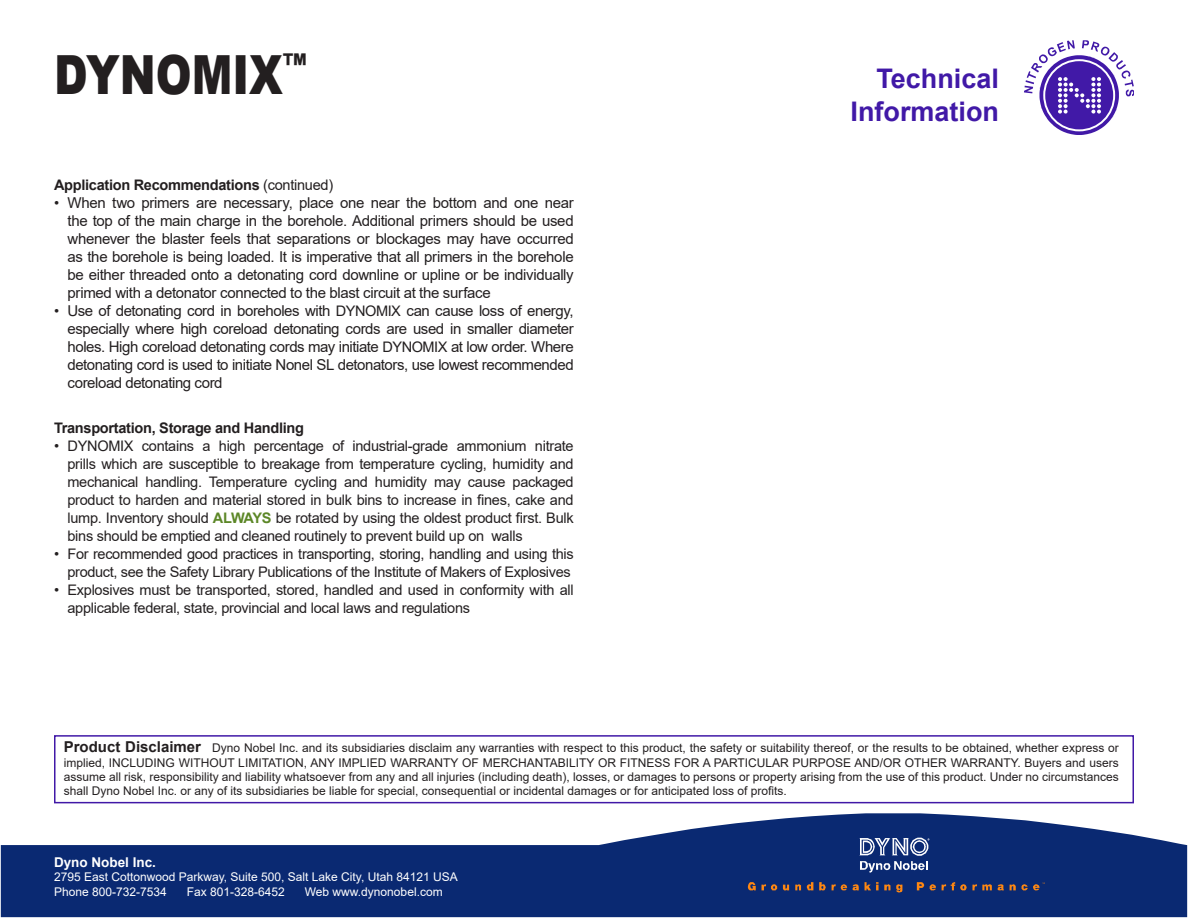
<style>
.page{position:relative;width:1188px;height:918px;background:#fff}
.page>*{position:absolute;margin:0;border:0;box-sizing:border-box;transform-origin:0 0}
.t1{font:900 54px "Arial";color:#231f20;scale:.8 1}
.t2{font:700 27px/32.4px "Arial";color:#4119a7;text-align:right}
.t3{font:15px/18px "Arial";letter-spacing:-.025em;color:#231f20;text-align:justify}
.t4{font:14.55px/18px "Arial";letter-spacing:-.02em;color:#231f20;text-align:justify}
.t5{font:700 14.55px "Arial";letter-spacing:-.02em;color:#231f20}
.t6{font:700 13.5px "Arial";color:#fff}
.t7{font:12px/14.4px "Arial";color:#231f20;text-align:justify}
.t8{font:12px/14.4px "Arial";color:#fff}
.s1{font-weight:400}
.s2{font-size:14.55px}
.s3{font-weight:700;color:#5c8727}
.s4{font-weight:700;font-size:15px}
</style>
<div class="page">
<svg style="left:1px;top:813px;width:1186px;height:104px;fill:#0a2972"></svg>
<svg style="left:748px;top:882px;width:8px;height:8px"></svg>
<svg style="left:762px;top:884px;width:15px;height:6px"></svg>
<svg style="left:783px;top:885px;width:6px;height:5px"></svg>
<svg style="left:795px;top:884px;width:6px;height:6px"></svg>
<svg style="left:807px;top:882px;width:6px;height:8px"></svg>
<svg style="left:819px;top:882px;width:7px;height:8px"></svg>
<svg style="left:832px;top:884px;width:15px;height:6px"></svg>
<svg style="left:853px;top:884px;width:6px;height:6px"></svg>
<svg style="left:865px;top:882px;width:25px;height:8px"></svg>
<svg style="left:896px;top:884px;width:6px;height:8px"></svg>
<svg style="left:917px;top:882px;width:7px;height:8px"></svg>
<svg style="left:930px;top:884px;width:6px;height:6px"></svg>
<svg style="left:942px;top:882px;width:50px;height:8px"></svg>
<svg style="left:998px;top:884px;width:6px;height:6px"></svg>
<svg style="left:1010px;top:884px;width:6px;height:6px"></svg>
<svg style="left:859px;top:838px;width:71px;height:35px"></svg>
<svg style="left:1022px;top:883px;width:23px;height:7px"></svg>
<div style="left:54px;top:735px;width:1080px;height:68px;border:2px solid #4119a7"></div>
<svg style="left:1024px;top:40px;width:110px;height:95px"></svg>
<div style="left:1043px;top:59px;width:72px;height:72px;border:2px solid #fff;border-radius:50%"></div>
<p class="t1" style="left:54px;top:35px;width:318px">DYNOMIX<sup>™</sup></p>
<p class="t5" style="left:54px;top:175px;width:281px">Application Recommendations <span class="s1">(continued)</span></p>
<p class="t3" style="left:68px;top:194px;width:508px;text-indent:-14px"><span class="s2">•</span> When two primers are necessary, place one near the bottom and one near the top of the main charge in the borehole. Additional primers should be used whenever the blaster feels that separations or blockages may have occurred as the borehole is being loaded. It is imperative that all primers in the borehole be either threaded onto a detonating cord downline or upline or be individually primed with a detonator connected to the blast circuit at the surface</p>
<p class="t3" style="left:68px;top:302px;width:508px;text-indent:-14px"><span class="s2">•</span> Use of detonating cord in boreholes with <span class="s2">DYNOMIX</span> can cause loss of energy, especially where high coreload detonating cords are used in smaller diameter holes. High coreload detonating cords may initiate <span class="s2">DYNOMIX</span> at low order. Where detonating cord is used to initiate Nonel SL detonators, use lowest recommended coreload detonating cord</p>
<p class="t5" style="left:54px;top:418px;width:252px">Transportation, Storage and Handling</p>
<p class="t4" style="left:68px;top:437px;width:508px;text-indent:-14px">• DYNOMIX contains a high percentage of industrial-grade ammonium nitrate prills which are susceptible to breakage from temperature cycling, humidity and mechanical handling. Temperature cycling and humidity may cause packaged product to harden and material stored in bulk bins to increase in fines, cake and lump. Inventory should <span class="s3">ALWAYS</span> be rotated by using the oldest product first. Bulk bins should be emptied and cleaned routinely to prevent build up on walls</p>
<p class="t4" style="left:54px;top:545px;width:521px;text-align:right">• For recommended good practices in transporting, storing, handling and using this product, see the Safety Library Publications of the Institute of Makers of Explosives</p>
<p class="t4" style="left:68px;top:581px;width:508px;text-indent:-14px">• Explosives must be transported, stored, handled and used in conformity with all applicable federal, state, provincial and local laws and regulations</p>
<h2 class="t2" style="left:851px;top:63px;width:150px">Technical<br>Information</h2>
<p class="t7" style="left:64px;top:741px;width:1056px"><span class="s4">Product Disclaimer</span> Dyno Nobel Inc. and its subsidiaries disclaim any warranties with respect to this product, the safety or suitability thereof, or the results to be obtained, whether express or implied, INCLUDING WITHOUT LIMITATION, ANY IMPLIED WARRANTY OF MERCHANTABILITY OR FITNESS FOR A PARTICULAR PURPOSE AND/OR OTHER WARRANTY. Buyers and users assume all risk, responsibility and liability whatsoever from any and all injuries (including death), losses, or damages to persons or property arising from the use of this product. Under no circumstances shall Dyno Nobel Inc. or any of its subsidiaries be liable for special, consequential or incidental damages or for anticipated loss of profits.</p>
<p class="t6" style="left:54px;top:853px;width:104px">Dyno Nobel Inc.</p>
<p class="t8" style="left:54px;top:870px;width:405px">2795 East Cottonwood Parkway, Suite 500, Salt Lake City, Utah 84121 USA<br>Phone 800-732-7534</p>
<p class="t8" style="left:187px;top:884px;width:100px">Fax 801-328-6452</p>
<p class="t8" style="left:305px;top:884px;width:139px">Web www.dynonobel.com</p>
</div>
